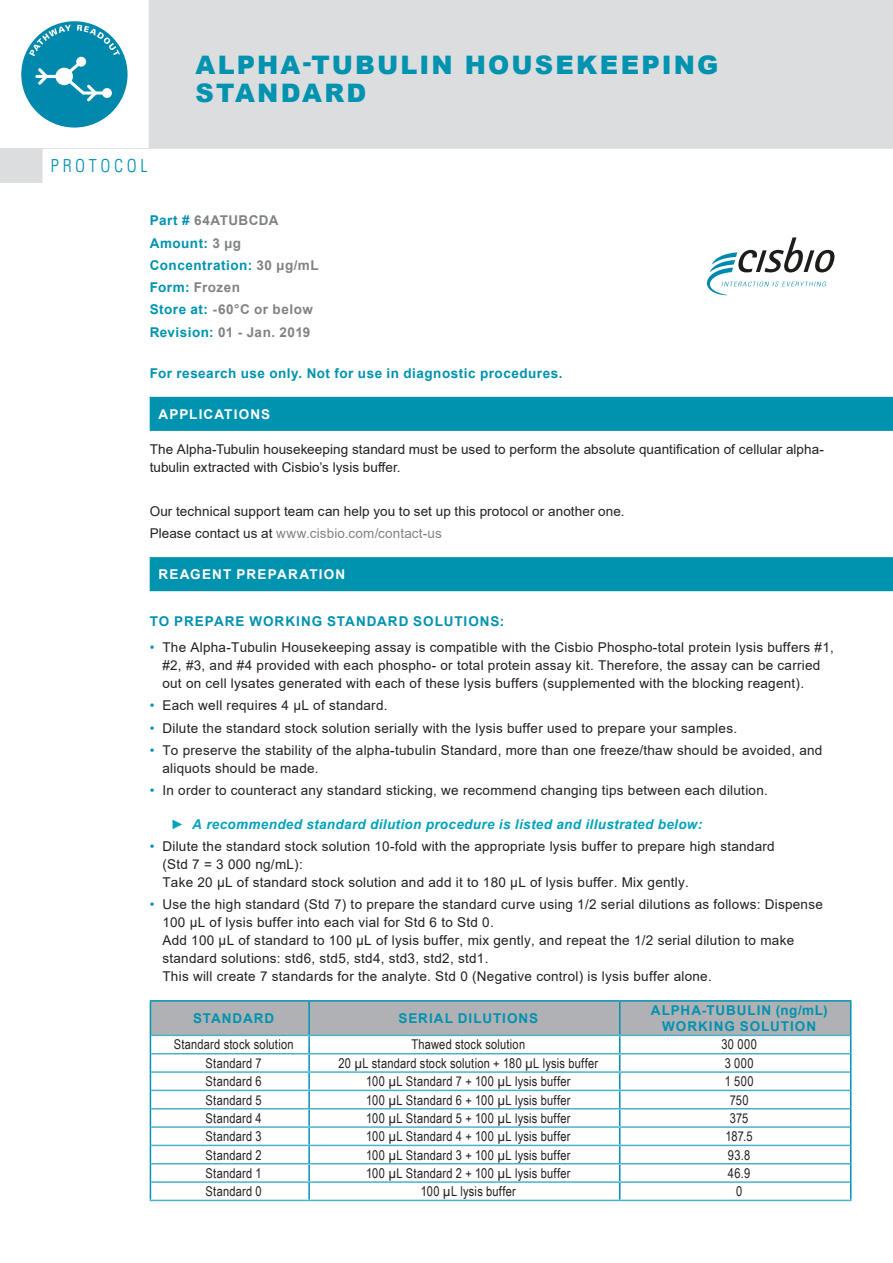
<style>
.page{position:relative;width:893px;height:1263px;background:#fff}
.page>*{position:absolute;margin:0;border:0;box-sizing:border-box;transform-origin:0 0}
.t1{font:900 25.5px/28.5px "Arial";letter-spacing:.085em;color:#0093b0}
.Protocol{font:18px "Univers Com 47 Light Cond";letter-spacing:.2em;color:#0093b0}
.paragraphe{font:13.5px/18px "Arial";letter-spacing:.02em;color:#231f20}
.table_texte_centré{font:13.5px "Arial Narrow";letter-spacing:.015em;color:#231f20}
.t2{font:italic 700 13.5px "Arial";letter-spacing:.025em;color:#00a2bd}
.H3_texte_abstract_gr{font:700 13.5px "Arial";letter-spacing:.035em;color:#808285}
.table_title{font:700 13.5px "Arial";letter-spacing:.07em;color:#0093b0}
.H3_texte_abstract{font:700 13.5px "Arial";letter-spacing:.04em;color:#0093b0}
.paragraphe-2{font:13.5px "Arial";letter-spacing:.01em;color:#808285}
.H3_texte_abstract-2{font:700 13.5px "Arial";letter-spacing:.075em;color:#0093b0}
.H3_texte_abstract_gr-2{font:700 13.5px "Arial";letter-spacing:.035em;color:#0093b0}
.t3{font:700 13.5px "Arial";letter-spacing:.085em;color:#fff}
.s1{color:#0093b0}
.s2{color:#808285}
.s3{color:#231f20}
</style>
<div class="page">
<svg style="left:0;top:0;width:893px;height:183px;fill:#dcdddf"></svg>
<svg style="left:707px;top:237px;width:127px;height:58px"></svg>
<div style="left:150px;top:397px;width:743px;height:34px;background:#0093b0"></div>
<div style="left:150px;top:557px;width:743px;height:34px;background:#0093b0"></div>
<hr style="left:150px;top:1000px;width:159px;height:1px;background:#0093b0">
<hr style="left:309px;top:1000px;width:311px;height:1px;background:#0093b0">
<hr style="left:620px;top:1000px;width:231px;height:1px;background:#0093b0">
<svg style="left:150px;top:1001px;width:701px;height:199px"></svg>
<hr style="left:151px;top:1035px;width:158px;height:1px;background:#47b3ca">
<hr style="left:309px;top:1035px;width:311px;height:1px;background:#47b3ca">
<hr style="left:620px;top:1035px;width:230px;height:1px;background:#47b3ca">
<hr style="left:151px;top:1053px;width:158px;height:1px;background:#47b3ca">
<hr style="left:309px;top:1053px;width:311px;height:1px;background:#47b3ca">
<hr style="left:620px;top:1053px;width:230px;height:1px;background:#47b3ca">
<hr style="left:151px;top:1071px;width:158px;height:2px;background:#47b3ca">
<hr style="left:309px;top:1071px;width:311px;height:2px;background:#47b3ca">
<hr style="left:620px;top:1071px;width:230px;height:2px;background:#47b3ca">
<hr style="left:151px;top:1090px;width:158px;height:1px;background:#47b3ca">
<hr style="left:309px;top:1090px;width:311px;height:1px;background:#47b3ca">
<hr style="left:620px;top:1090px;width:230px;height:1px;background:#47b3ca">
<hr style="left:151px;top:1108px;width:158px;height:1px;background:#47b3ca">
<hr style="left:309px;top:1108px;width:311px;height:1px;background:#47b3ca">
<hr style="left:620px;top:1108px;width:230px;height:1px;background:#47b3ca">
<hr style="left:151px;top:1126px;width:158px;height:2px;background:#47b3ca">
<hr style="left:309px;top:1126px;width:311px;height:2px;background:#47b3ca">
<hr style="left:620px;top:1126px;width:230px;height:2px;background:#47b3ca">
<hr style="left:151px;top:1145px;width:158px;height:1px;background:#47b3ca">
<hr style="left:309px;top:1145px;width:311px;height:1px;background:#47b3ca">
<hr style="left:620px;top:1145px;width:230px;height:1px;background:#47b3ca">
<hr style="left:151px;top:1163px;width:158px;height:1px;background:#47b3ca">
<hr style="left:309px;top:1163px;width:311px;height:1px;background:#47b3ca">
<hr style="left:620px;top:1163px;width:230px;height:1px;background:#47b3ca">
<hr style="left:151px;top:1181px;width:158px;height:2px;background:#47b3ca">
<hr style="left:309px;top:1181px;width:311px;height:2px;background:#47b3ca">
<hr style="left:620px;top:1181px;width:230px;height:2px;background:#47b3ca">
<hr style="left:150px;top:1200px;width:159px;height:1px;background:#47b3ca">
<hr style="left:309px;top:1200px;width:311px;height:1px;background:#47b3ca">
<hr style="left:620px;top:1200px;width:231px;height:1px;background:#47b3ca">
<div style="left:21px;top:21px;width:107px;height:107px;background:#0088ad;border-radius:50%"></div>
<svg style="left:29px;top:25px;width:91px;height:79px"></svg>
<hr style="left:37px;top:75px;width:27px;height:3px;background:#fff">
<p class="Protocol" style="left:51px;top:155px;width:98px">PROTOCOL</p>
<h1 class="t1" style="left:196px;top:49px;width:524px">ALPHA-TUBULIN HOUSEKEEPING<br>STANDARD</h1>
<p class="H3_texte_abstract_gr" style="left:150px;top:211px;width:130px"><span class="s1">Part #</span> 64ATUBCDA</p>
<p class="H3_texte_abstract_gr-2" style="left:150px;top:233px;width:93px">Amount: <span class="s2">3 µg</span></p>
<p class="H3_texte_abstract_gr-2" style="left:150px;top:256px;width:171px">Concentration: <span class="s2">30 µg/mL</span></p>
<p class="H3_texte_abstract_gr" style="left:150px;top:278px;width:92px"><span class="s1">Form:</span> Frozen</p>
<p class="H3_texte_abstract_gr" style="left:150px;top:300px;width:165px"><span class="s1">Store at:</span> -60°C or below</p>
<p class="H3_texte_abstract_gr" style="left:150px;top:322px;width:162px"><span class="s1">Revision:</span> 01 - Jan. 2019</p>
<p class="H3_texte_abstract" style="left:150px;top:364px;width:414px">For research use only. Not for use in diagnostic procedures.</p>
<h4 class="t3" style="left:158px;top:404px;width:113px">APPLICATIONS</h4>
<p class="paragraphe" style="left:150px;top:440px;width:676px">The Alpha-Tubulin housekeeping standard must be used to perform the absolute quantification of cellular alpha&shy;tubulin extracted with Cisbio’s lysis buffer.</p>
<p class="paragraphe" style="left:150px;top:502px;width:476px">Our technical support team can help you to set up this protocol or another one.</p>
<p class="paragraphe-2" style="left:150px;top:524px;width:294px"><span class="s3">Please contact us at</span> www.cisbio.com/contact-us</p>
<h4 class="t3" style="left:158px;top:565px;width:188px">REAGENT PREPARATION</h4>
<h5 class="H3_texte_abstract-2" style="left:150px;top:611px;width:356px">TO PREPARE WORKING STANDARD SOLUTIONS:</h5>
<p class="paragraphe" style="left:162px;top:638px;width:673px;text-indent:-13px"><span class="s1">•</span> The Alpha-Tubulin Housekeeping assay is compatible with the Cisbio Phospho-total protein lysis buffers #1, #2, #3, and #4 provided with each phospho- or total protein assay kit. Therefore, the assay can be carried out on cell lysates generated with each of these lysis buffers (supplemented with the blocking reagent).</p>
<p class="paragraphe" style="left:150px;top:696px;width:239px"><span class="s1">•</span> Each well requires 4 µL of standard.</p>
<p class="paragraphe" style="left:150px;top:719px;width:589px"><span class="s1">•</span> Dilute the standard stock solution serially with the lysis buffer used to prepare your samples.</p>
<p class="paragraphe" style="left:162px;top:741px;width:661px;text-indent:-13px"><span class="s1">•</span> To preserve the stability of the alpha-tubulin Standard, more than one freeze/thaw should be avoided, and aliquots should be made.</p>
<p class="paragraphe" style="left:150px;top:781px;width:620px"><span class="s1">•</span> In order to counteract any standard sticking, we recommend changing tips between each dilution.</p>
<p class="t2" style="left:171px;top:815px;width:533px">► A recommended standard dilution procedure is listed and illustrated below:</p>
<p class="paragraphe" style="left:162px;top:837px;width:614px;text-indent:-13px"><span class="s1">•</span> Dilute the standard stock solution 10-fold with the appropriate lysis buffer to prepare high standard (Std 7 = 3 000 ng/mL):<br>Take 20 µL of standard stock solution and add it to 180 µL of lysis buffer. Mix gently.</p>
<p class="paragraphe" style="left:162px;top:895px;width:662px;text-indent:-13px"><span class="s1">•</span> Use the high standard (Std 7) to prepare the standard curve using 1/2 serial dilutions as follows: Dispense 100 µL of lysis buffer into each vial for Std 6 to Std 0.<br>Add 100 µL of standard to 100 µL of lysis buffer, mix gently, and repeat the 1/2 serial dilution to make standard solutions: std6, std5, std4, std3, std2, std1.<br>This will create 7 standards for the analyte. Std 0 (Negative control) is lysis buffer alone.</p>
<p class="table_title" style="left:193px;top:1009px;width:83px">STANDARD</p>
<p class="table_title" style="left:398px;top:1009px;width:141px">SERIAL DILUTIONS</p>
<p class="table_title" style="left:651px;top:1001px;width:178px">ALPHA-TUBULIN (ng/mL)</p>
<p class="table_title" style="left:662px;top:1017px;width:155px">WORKING SOLUTION</p>
<p class="table_texte_centré" style="left:174px;top:1035px;width:121px">Standard stock solution</p>
<p class="table_texte_centré" style="left:411px;top:1035px;width:115px">Thawed stock solution</p>
<p class="table_texte_centré" style="left:721px;top:1035px;width:37px">30 000</p>
<p class="table_texte_centré" style="left:206px;top:1053px;width:58px">Standard 7</p>
<p class="table_texte_centré" style="left:338px;top:1053px;width:261px">20 µL standard stock solution + 180 µL lysis buffer</p>
<p class="table_texte_centré" style="left:725px;top:1053px;width:30px">3 000</p>
<p class="table_texte_centré" style="left:206px;top:1071px;width:58px">Standard 6</p>
<p class="table_texte_centré" style="left:366px;top:1071px;width:206px">100 µL Standard 7 + 100 µL lysis buffer</p>
<p class="table_texte_centré" style="left:725px;top:1071px;width:30px">1 500</p>
<p class="table_texte_centré" style="left:206px;top:1090px;width:58px">Standard 5</p>
<p class="table_texte_centré" style="left:366px;top:1090px;width:206px">100 µL Standard 6 + 100 µL lysis buffer</p>
<p class="table_texte_centré" style="left:730px;top:1090px;width:20px">750</p>
<p class="table_texte_centré" style="left:206px;top:1108px;width:58px">Standard 4</p>
<p class="table_texte_centré" style="left:366px;top:1108px;width:206px">100 µL Standard 5 + 100 µL lysis buffer</p>
<p class="table_texte_centré" style="left:730px;top:1108px;width:20px">375</p>
<p class="table_texte_centré" style="left:206px;top:1126px;width:58px">Standard 3</p>
<p class="table_texte_centré" style="left:366px;top:1126px;width:206px">100 µL Standard 4 + 100 µL lysis buffer</p>
<p class="table_texte_centré" style="left:726px;top:1126px;width:29px">187.5</p>
<p class="table_texte_centré" style="left:206px;top:1145px;width:58px">Standard 2</p>
<p class="table_texte_centré" style="left:366px;top:1145px;width:206px">100 µL Standard 3 + 100 µL lysis buffer</p>
<p class="table_texte_centré" style="left:728px;top:1145px;width:24px">93.8</p>
<p class="table_texte_centré" style="left:206px;top:1163px;width:58px">Standard 1</p>
<p class="table_texte_centré" style="left:366px;top:1163px;width:206px">100 µL Standard 2 + 100 µL lysis buffer</p>
<p class="table_texte_centré" style="left:728px;top:1163px;width:24px">46.9</p>
<p class="table_texte_centré" style="left:206px;top:1181px;width:58px">Standard 0</p>
<p class="table_texte_centré" style="left:421px;top:1181px;width:97px">100 µL lysis buffer</p>
<p class="table_texte_centré" style="left:736px;top:1181px;width:8px">0</p>
</div>
